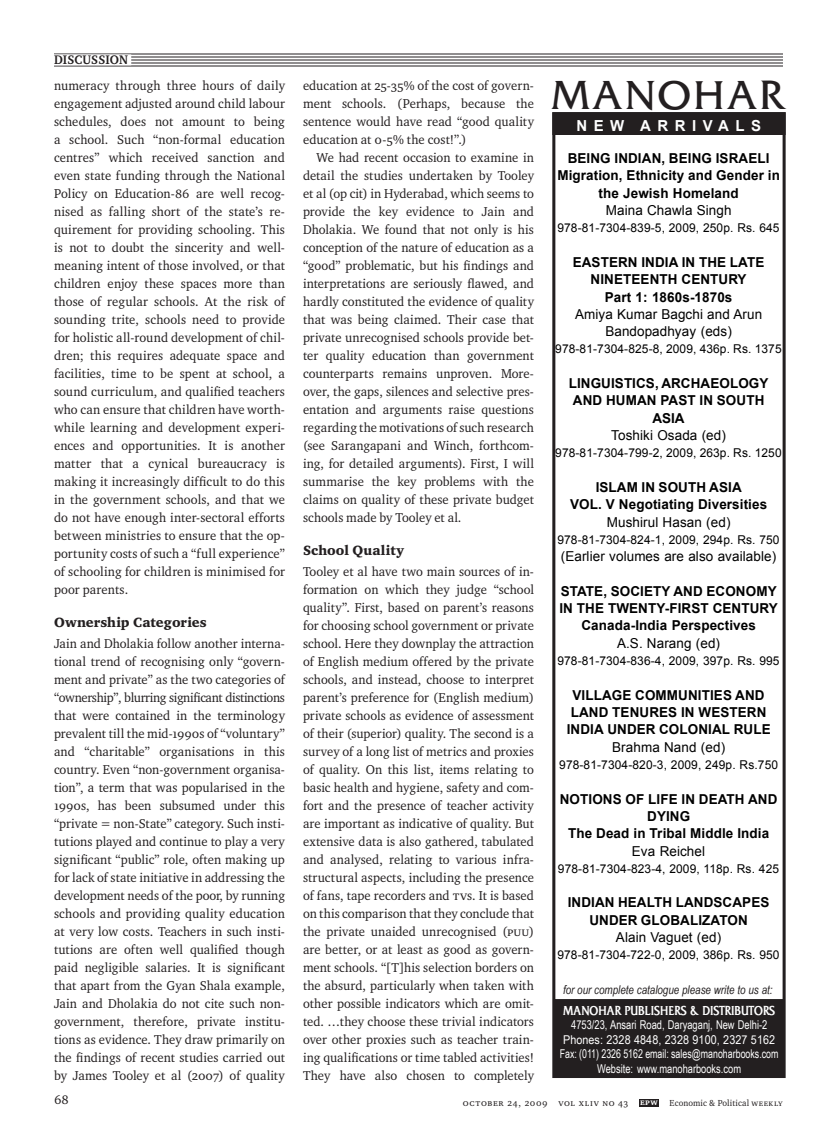
<style>
.page{position:relative;width:837px;height:1134px;background:#fff}
.page>*{position:absolute;margin:0;border:0;box-sizing:border-box;transform-origin:0 0}
.t1{font:42.45px "Fritz Quadrata";letter-spacing:.07em;color:#231f20}
.t2{font:700 15.15px "Arial";letter-spacing:.435em;color:#fff}
.t3{font:900 13.8px "EPW2 Charter";letter-spacing:.01em;color:#231f20}
.t4{font:700 13.65px/17.2px "Arial";letter-spacing:.01em;color:#000;text-align:center}
.t5{font:13.65px/17.2px "Arial";letter-spacing:.01em;color:#000;text-align:center}
.t6{font:700 13.65px "Fritz Quadrata";color:#fff;scale:.79 1}
.t7{font:13.5px "EPW Charter";color:#231f20}
.t8{font:13.2px/18px "EPW Charter";letter-spacing:.005em;color:#231f20;text-align:justify}
.t9{font:700 12.75px "EPW Charter";letter-spacing:.005em;color:#231f20}
.t10{font:12.15px "Arial";letter-spacing:.01em;color:#000}
.t11{font:12.15px/14.4px "Arial Narrow";color:#fff;text-align:center;scale:.94 1}
.t12{font:italic 12.15px "Arial Narrow";color:#231f20}
.t13{font:9.75px "EPW Charter Scap";letter-spacing:.06em;color:#231f20}
.t14{font:9px "EPW Charter";letter-spacing:.01em;color:#231f20}
.s1{font-family:"EPW Charter Scap"}
.s2{font-weight:700;font-size:9px;color:#fff}
</style>
<div class="page">
<hr style="left:54px;top:54px;width:729px;height:1px;background:#231f20">
<hr style="left:54px;top:57px;width:729px;height:1px;background:#231f20">
<hr style="left:54px;top:60px;width:729px;height:1px;background:#231f20">
<hr style="left:54px;top:63px;width:729px;height:1px;background:#231f20">
<hr style="left:54px;top:66px;width:729px;height:1px;background:#231f20">
<div style="left:54px;top:54px;width:77px;height:11px;background:#fff"></div>
<div style="left:639px;top:1099px;width:20px;height:7px;background:#231f20"></div>
<div style="left:553px;top:113px;width:232px;height:21px;background:#231f20"></div>
<div style="left:552px;top:112px;width:234px;height:23px;border:1px solid #231f20"></div>
<div style="left:552px;top:112px;width:234px;height:966px;border:3px solid #231f20"></div>
<div style="left:555px;top:1000px;width:229px;height:76px;background:#231f20"></div>
<div style="left:554px;top:999px;width:231px;height:78px;border:1px solid #231f20"></div>
<p class="t9" style="left:54px;top:52px;width:75px">DISCUSSION</p>
<p class="t8" style="left:54px;top:76px;width:233px">numeracy through three hours of daily engagement adjusted around child labour schedules, does not amount to being a school. Such “non-formal education centres” which received sanction and even state funding through the National Policy on Education-86 are well recog&shy;nised as falling short of the state’s re&shy;quirement for providing schooling. This is not to doubt the sincerity and well&shy;meaning intent of those involved, or that children enjoy these spaces more than those of regular schools. At the risk of sounding trite, schools need to provide for holistic all-round development of chil&shy;dren; this requires adequate space and facilities, time to be spent at school, a sound curriculum, and qualified teachers who can ensure that children have worth&shy;while learning and development experi&shy;ences and opportunities. It is another matter that a cynical bureaucracy is making it increasingly difficult to do this in the government schools, and that we do not have enough inter-sectoral efforts between ministries to ensure that the op&shy;portunity costs of such a “full experience” of schooling for children is minimised for poor parents.</p>
<p class="t3" style="left:54px;top:614px;width:154px">Ownership Categories</p>
<p class="t8" style="left:54px;top:634px;width:233px">Jain and Dholakia follow another interna&shy;tional trend of recognising only “govern&shy;ment and private” as the two categories of “ownership”, blurring significant distinctions that were contained in the terminology prevalent till the mid-1990s of “voluntary” and “charitable” organisations in this country. Even “non-government organisa&shy;tion”, a term that was popularised in the 1990s, has been subsumed under this “private = non-State” category. Such insti&shy;tutions played and continue to play a very significant “public” role, often making up for lack of state initiative in addressing the development needs of the poor, by running schools and providing quality education at very low costs. Teachers in such insti&shy;tutions are often well qualified though paid negligible salaries. It is significant that apart from the Gyan Shala example, Jain and Dholakia do not cite such non&shy;government, therefore, private institu&shy;tions as evidence. They draw primarily on the findings of recent studies carried out by James Tooley et al (2007) of quality</p>
<p class="t8" style="left:303px;top:76px;width:233px">education at 25-35% of the cost of govern&shy;ment schools. (Perhaps, because the sentence would have read “good quality education at 0-5% the cost!”.)</p>
<p class="t8" style="left:303px;top:148px;width:233px;text-indent:14px">We had recent occasion to examine in detail the studies undertaken by Tooley et al (op cit) in Hyderabad, which seems to provide the key evidence to Jain and Dholakia. We found that not only is his conception of the nature of education as a “good” problematic, but his findings and interpretations are seriously flawed, and hardly constituted the evidence of quality that was being claimed. Their case that private unrecognised schools provide bet&shy;ter quality education than government counterparts remains unproven. More&shy;over, the gaps, silences and selective pres&shy;entation and arguments raise questions regarding the motivations of such research (see Sarangapani and Winch, forthcom&shy;ing, for detailed arguments). First, I will summarise the key problems with the claims on quality of these private budget schools made by Tooley et al.</p>
<p class="t3" style="left:303px;top:542px;width:102px">School Quality</p>
<p class="t8" style="left:303px;top:562px;width:233px">Tooley et al have two main sources of in&shy;formation on which they judge “school quality”. First, based on parent’s reasons for choosing school government or private school. Here they downplay the attraction of English medium offered by the private schools, and instead, choose to interpret parent’s preference for (English medium) private schools as evidence of assessment of their (superior) quality. The second is a survey of a long list of metrics and proxies of quality. On this list, items relating to basic health and hygiene, safety and com&shy;fort and the presence of teacher activity are important as indicative of quality. But extensive data is also gathered, tabulated and analysed, relating to various infra&shy;structural aspects, including the presence of fans, tape recorders and <span class="s1">TV</span>s. It is based on this comparison that they conclude that the private unaided unrecognised (<span class="s1">PUU</span>) are better, or at least as good as govern&shy;ment schools. “[T]his selection borders on the absurd, particularly when taken with other possible indicators which are omit&shy;ted. …they choose these trivial indicators over other proxies such as teacher train&shy;ing qualifications or time tabled activities!<br>They have also chosen to completely</p>
<h1 class="t1" style="left:552px;top:72px;width:232px">MANOHAR</h1>
<p class="t2" style="left:576px;top:115px;width:186px">NEW ARRIVALS</p>
<p class="t4" style="left:557px;top:150px;width:224px">BEING INDIAN, BEING ISRAELI<br>Migration, Ethnicity and Gender in the Jewish Homeland</p>
<p class="t5" style="left:606px;top:202px;width:127px">Maina Chawla Singh</p>
<p class="t10" style="left:557px;top:220px;width:224px">978-81-7304-839-5, 2009, 250p. Rs. 645</p>
<p class="t4" style="left:573px;top:254px;width:193px">EASTERN INDIA IN THE LATE<br>NINETEENTH CENTURY<br>Part 1: 1860s-1870s</p>
<p class="t5" style="left:575px;top:306px;width:189px">Amiya Kumar Bagchi and Arun<br>Bandopadhyay (eds)</p>
<p class="t10" style="left:555px;top:341px;width:228px">978-81-7304-825-8, 2009, 436p. Rs. 1375</p>
<p class="t4" style="left:569px;top:375px;width:201px">LINGUISTICS, ARCHAEOLOGY<br>AND HUMAN PAST IN SOUTH<br>ASIA</p>
<p class="t5" style="left:611px;top:427px;width:116px">Toshiki Osada (ed)</p>
<p class="t10" style="left:555px;top:445px;width:228px">978-81-7304-799-2, 2009, 263p. Rs. 1250</p>
<p class="t4" style="left:570px;top:479px;width:199px">ISLAM IN SOUTH ASIA<br>VOL. V Negotiating Diversities</p>
<p class="t5" style="left:607px;top:513px;width:125px">Mushirul Hasan (ed)</p>
<p class="t10" style="left:557px;top:532px;width:224px">978-81-7304-824-1, 2009, 294p. Rs. 750</p>
<p class="t5" style="left:561px;top:548px;width:217px">(Earlier volumes are also available)</p>
<p class="t4" style="left:559px;top:583px;width:220px">STATE, SOCIETY AND ECONOMY<br>IN THE TWENTY-FIRST CENTURY<br>Canada-India Perspectives</p>
<p class="t5" style="left:617px;top:635px;width:105px">A.S. Narang (ed)</p>
<p class="t10" style="left:557px;top:653px;width:224px">978-81-7304-836-4, 2009, 397p. Rs. 995</p>
<p class="t4" style="left:567px;top:687px;width:205px">VILLAGE COMMUNITIES AND<br>LAND TENURES IN WESTERN<br>INDIA UNDER COLONIAL RULE</p>
<p class="t5" style="left:612px;top:738px;width:115px">Brahma Nand (ed)</p>
<p class="t10" style="left:559px;top:757px;width:220px">978-81-7304-820-3, 2009, 249p. Rs.750</p>
<p class="t4" style="left:560px;top:791px;width:219px">NOTIONS OF LIFE IN DEATH AND<br>DYING<br>The Dead in Tribal Middle India</p>
<p class="t5" style="left:632px;top:842px;width:75px">Eva Reichel</p>
<p class="t10" style="left:558px;top:861px;width:223px">978-81-7304-823-4, 2009, 118p. Rs. 425</p>
<p class="t4" style="left:568px;top:895px;width:203px">INDIAN HEALTH LANDSCAPES<br>UNDER GLOBALIZATON</p>
<p class="t5" style="left:616px;top:929px;width:107px">Alain Vaguet (ed)</p>
<p class="t10" style="left:557px;top:947px;width:224px">978-81-7304-722-0, 2009, 386p. Rs. 950</p>
<p class="t12" style="left:563px;top:981px;width:211px">for our complete catalogue please write to us at:</p>
<p class="t6" style="left:563px;top:1003px;width:270px">MANOHAR PUBLISHERS &amp; DISTRIBUTORS</p>
<p class="t11" style="left:560px;top:1017px;width:234px">4753/23, Ansari Road, Daryaganj, New Delhi-2<br>Phones: 2328 4848, 2328 9100, 2327 5162<br>Fax: (011) 2326 5162 email: sales@manoharbooks.com Website: www.manoharbooks.com</p>
<p class="t7" style="left:54px;top:1091px;width:16px">68</p>
<p class="t13" style="left:463px;top:1098px;width:196px">octoBER 24, 2009 vol xliv no 43 <span class="s2">EPW</span></p>
<p class="t14" style="left:670px;top:1097px;width:115px">Economic &amp; Political <span class="s1">Weekly</span></p>
</div>
